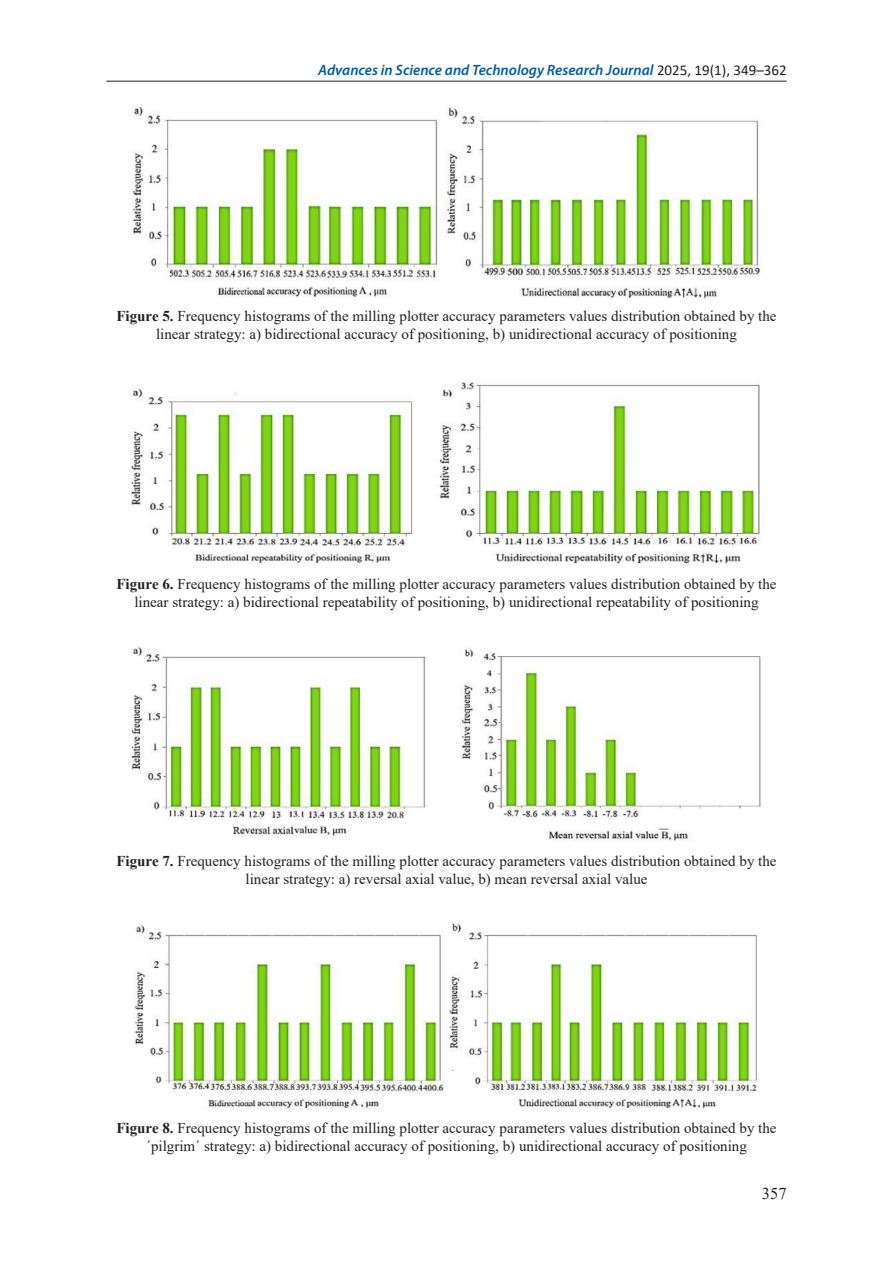
<style>
.page{position:relative;width:893px;height:1263px;background:#fff}
.page>*{position:absolute;margin:0;border:0;box-sizing:border-box;transform-origin:0 0}
.t1{font:16.5px "Times New Roman";color:#231f20}
.Figure{font:15px/18px "Times New Roman";color:#231f20;text-align:center}
.t2{font:italic 600 15px "Myriad Pro";color:#015aaa}
.s1{font-family:"Calibri";font-weight:400;font-style:normal;color:#231f20}
.s2{font-weight:700}
</style>
<div class="page">
<hr style="left:106px;top:81px;width:681px;height:1px;background:#231f20">
<img style="left:132px;top:106px;width:629px;height:192px">
<img style="left:131px;top:382px;width:630px;height:184px">
<img style="left:131px;top:647px;width:630px;height:194px">
<img style="left:134px;top:923px;width:623px;height:186px">
<p class="t2" style="left:318px;top:60px;width:470px">Advances in Science and Technology Research Journal <span class="s1">2025, 19(1), 349–362</span></p>
<p class="Figure" style="left:116px;top:307px;width:662px"><span class="s2">Figure 5.</span> Frequency histograms of the milling plotter accuracy parameters values distribution obtained by the linear strategy: a) bidirectional accuracy of positioning, b) unidirectional accuracy of positioning</p>
<p class="Figure" style="left:116px;top:574px;width:662px"><span class="s2">Figure 6.</span> Frequency histograms of the milling plotter accuracy parameters values distribution obtained by the linear strategy: a) bidirectional repeatability of positioning, b) unidirectional repeatability of positioning</p>
<p class="Figure" style="left:116px;top:851px;width:662px"><span class="s2">Figure 7.</span> Frequency histograms of the milling plotter accuracy parameters values distribution obtained by the linear strategy: a) reversal axial value, b) mean reversal axial value</p>
<p class="Figure" style="left:116px;top:1119px;width:662px"><span class="s2">Figure 8.</span> Frequency histograms of the milling plotter accuracy parameters values distribution obtained by the ´pilgrim´ strategy: a) bidirectional accuracy of positioning, b) unidirectional accuracy of positioning</p>
<p class="t1" style="left:762px;top:1182px;width:26px">357</p>
</div>
